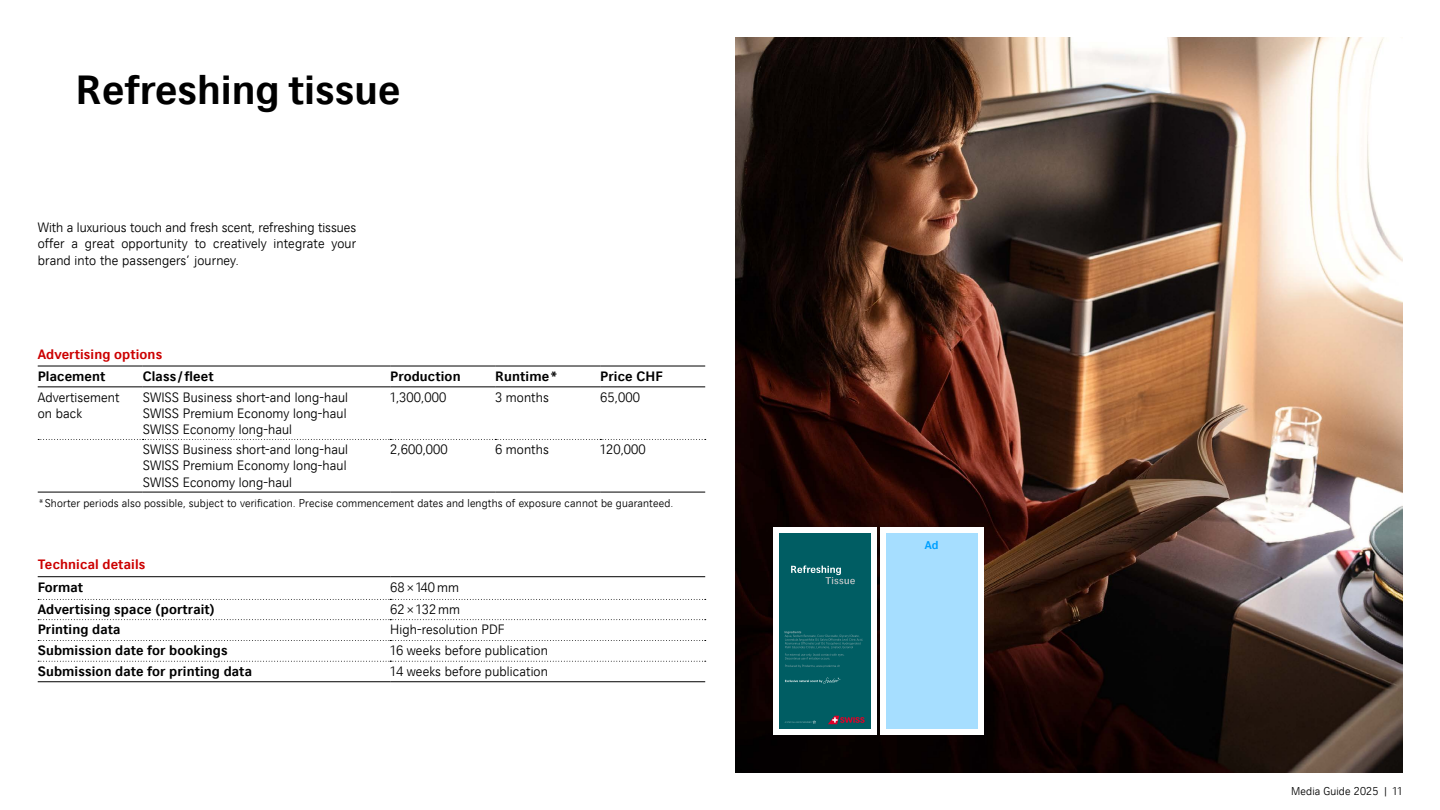
<style>
.page{position:relative;width:1440px;height:810px;background:#fff}
.page>*{position:absolute;margin:0;border:0;box-sizing:border-box;transform-origin:0 0}
.t1{font:700 40.5px "CH Sans";color:#000}
.t2{font:300 13.5px/16.2px "CH Sans";letter-spacing:.01em;color:#000;text-align:justify}
.t3{font:700 13.5px "CH Sans";letter-spacing:.01em;color:#000}
.t4{font:700 13.5px "CH Sans";letter-spacing:.01em;color:#c00}
.t5{font:300 11.25px "CH Sans";letter-spacing:.015em;color:#000}
.t6{font:700 11.25px "CH Sans";color:#00a0ff}
</style>
<div class="page">
<img style="left:735px;top:38px;width:667px;height:734px">
<hr style="left:38px;top:492px;width:105px;height:1px;background:#000">
<hr style="left:143px;top:492px;width:247px;height:1px;background:#000">
<hr style="left:390px;top:492px;width:105px;height:1px;background:#000">
<hr style="left:495px;top:492px;width:105px;height:1px;background:#000">
<hr style="left:600px;top:492px;width:105px;height:1px;background:#000">
<svg style="left:38px;top:439px;width:668px;height:1px"></svg>
<hr style="left:38px;top:387px;width:105px;height:1px;background:#000">
<hr style="left:143px;top:387px;width:247px;height:1px;background:#000">
<hr style="left:390px;top:387px;width:105px;height:1px;background:#000">
<hr style="left:495px;top:387px;width:105px;height:1px;background:#000">
<hr style="left:600px;top:387px;width:105px;height:1px;background:#000">
<hr style="left:38px;top:366px;width:105px;height:1px;background:#000">
<hr style="left:143px;top:366px;width:247px;height:1px;background:#000">
<hr style="left:390px;top:366px;width:105px;height:1px;background:#000">
<hr style="left:495px;top:366px;width:105px;height:1px;background:#000">
<hr style="left:600px;top:366px;width:105px;height:1px;background:#000">
<svg style="left:38px;top:640px;width:668px;height:1px"></svg>
<svg style="left:38px;top:661px;width:668px;height:1px"></svg>
<hr style="left:38px;top:682px;width:352px;height:1px;background:#000">
<hr style="left:390px;top:682px;width:315px;height:1px;background:#000">
<svg style="left:38px;top:599px;width:668px;height:1px"></svg>
<svg style="left:38px;top:619px;width:668px;height:1px"></svg>
<hr style="left:38px;top:576px;width:352px;height:1px;background:#000">
<hr style="left:390px;top:576px;width:315px;height:1px;background:#000">
<div style="left:773px;top:527px;width:103px;height:208px;background:#fff"></div>
<div style="left:779px;top:533px;width:92px;height:196px;background:#005d63"></div>
<svg style="left:791px;top:565px;width:64px;height:19px"></svg>
<svg style="left:785px;top:677px;width:56px;height:7px"></svg>
<svg style="left:785px;top:631px;width:78px;height:37px"></svg>
<svg style="left:785px;top:720px;width:31px;height:4px"></svg>
<svg style="left:828px;top:716px;width:37px;height:8px"></svg>
<svg style="left:876px;top:734px;width:6px;height:6px"></svg>
<div style="left:880px;top:527px;width:104px;height:208px;background:#fff"></div>
<div style="left:886px;top:533px;width:92px;height:196px;background:#a6deff"></div>
<h1 class="t1" style="left:75px;top:64px;width:326px">Refreshing tissue</h1>
<p class="t2" style="left:38px;top:219px;width:320px">With a luxurious touch and fresh scent, refreshing tissues offer a great opportunity to creatively integrate your brand into the passengers’ journey.</p>
<p class="t4" style="left:38px;top:345px;width:126px">Advertising options</p>
<p class="t3" style="left:38px;top:368px;width:69px">Placement</p>
<p class="t3" style="left:143px;top:368px;width:72px">Class /fleet</p>
<p class="t3" style="left:390px;top:368px;width:72px">Production</p>
<p class="t3" style="left:495px;top:368px;width:65px">Runtime*</p>
<p class="t3" style="left:600px;top:368px;width:64px">Price CHF</p>
<p class="t2" style="left:38px;top:389px;width:83px">Advertisement on back</p>
<p class="t2" style="left:143px;top:389px;width:207px">SWISS Business short-and long-haul SWISS Premium Economy long-haul SWISS Economy long-haul</p>
<p class="t2" style="left:390px;top:389px;width:58px">1,300,000</p>
<p class="t2" style="left:495px;top:389px;width:55px">3 months</p>
<p class="t2" style="left:600px;top:389px;width:41px">65,000</p>
<p class="t2" style="left:143px;top:441px;width:207px">SWISS Business short-and long-haul SWISS Premium Economy long-haul SWISS Economy long-haul</p>
<p class="t2" style="left:390px;top:441px;width:59px">2,600,000</p>
<p class="t2" style="left:495px;top:441px;width:55px">6 months</p>
<p class="t2" style="left:600px;top:441px;width:47px">120,000</p>
<p class="t5" style="left:38px;top:497px;width:637px">*Shorter periods also possible, subject to verification. Precise commencement dates and lengths of exposure cannot be guaranteed.</p>
<p class="t4" style="left:38px;top:556px;width:109px">Technical details</p>
<p class="t3" style="left:38px;top:578px;width:47px">Format</p>
<p class="t2" style="left:390px;top:578px;width:70px">68 × 140 mm</p>
<p class="t3" style="left:38px;top:601px;width:179px">Advertising space (portrait)</p>
<p class="t2" style="left:390px;top:601px;width:71px">62 × 132 mm</p>
<p class="t3" style="left:38px;top:621px;width:84px">Printing data</p>
<p class="t2" style="left:390px;top:621px;width:116px">High-resolution PDF</p>
<p class="t3" style="left:38px;top:642px;width:192px">Submission date for bookings</p>
<p class="t2" style="left:390px;top:642px;width:159px">16 weeks before publication</p>
<p class="t3" style="left:38px;top:663px;width:216px">Submission date for printing data</p>
<p class="t2" style="left:390px;top:663px;width:159px">14 weeks before publication</p>
<p class="t6" style="left:925px;top:538px;width:15px">Ad</p>
<p class="t5" style="left:1291px;top:784px;width:113px">Media Guide 2025 | 11</p>
</div>
